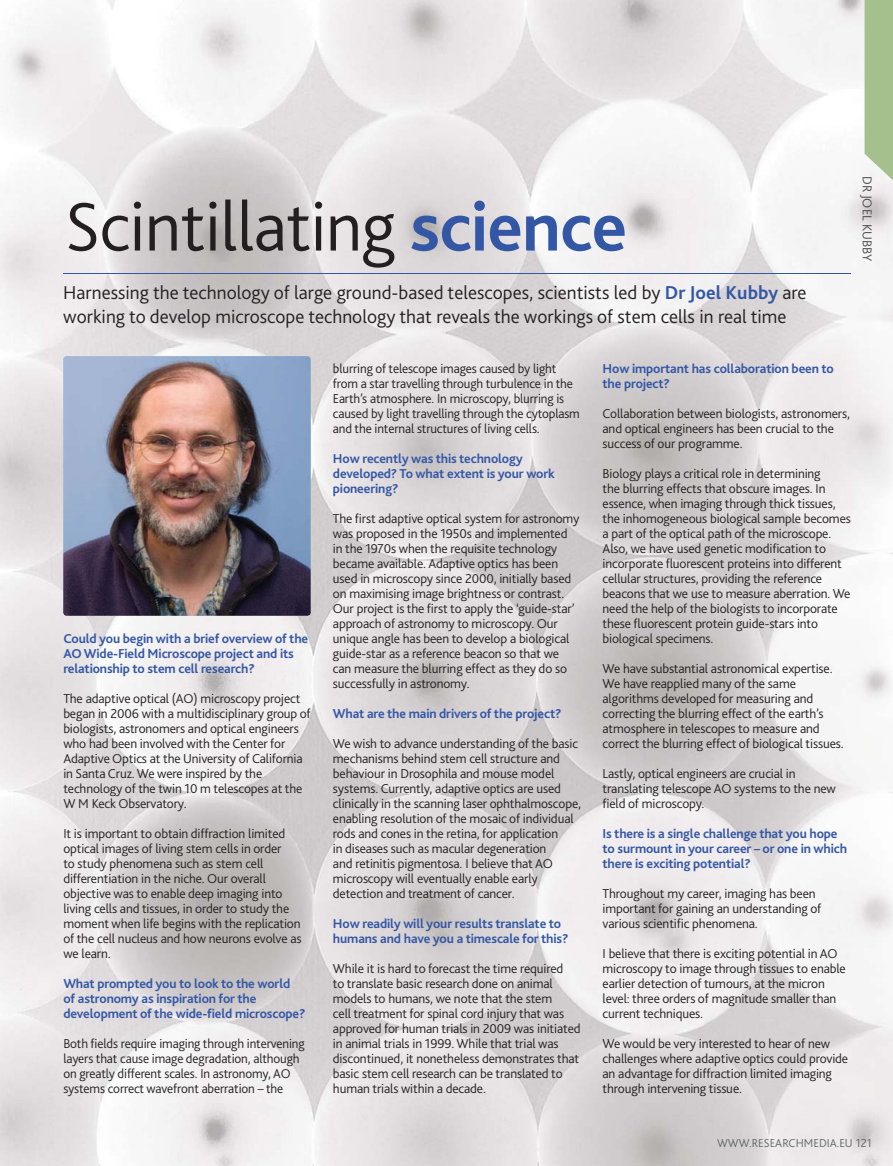
<style>
.page{position:relative;width:893px;height:1166px;background:#fff}
.page>*{position:absolute;margin:0;border:0;box-sizing:border-box;transform-origin:0 0}
.t1{font:300 72px "Bliss 2";letter-spacing:-.01em;color:#231f20}
.t2{font:300 19.5px/24px "Bliss 2";color:#231f20}
.t3{font:300 13.5px/15px "Bliss 2";letter-spacing:-.01em;color:#231f20}
.t4{font:700 13.5px/15px "Bliss 2";letter-spacing:-.01em;color:#3356a5}
.t5{font:300 13.5px "Bliss 2";color:#4c4c4e}
.t6{font:300 12px "Bliss 2";color:#636466}
.s1{font-weight:700;color:#3356a5}
</style>
<div class="page">
<img style="left:0;top:0;width:893px;height:1165px">
<hr style="left:63px;top:273px;width:788px;height:1px;background:#3356a5">
<img style="left:63px;top:356px;width:248px;height:259px;border-radius:3px">
<svg style="left:864px;top:0;width:29px;height:191px;background:#b1c79b"></svg>
<p class="t1" style="left:65px;top:199px;width:564px">Scintillating <span class="s1">science</span></p>
<p class="t2" style="left:63px;top:282px;width:745px">Harnessing the technology of large ground-based telescopes, scientists led by <span class="s1">Dr Joel Kubby</span> are working to develop microscope technology that reveals the workings of stem cells in real time</p>
<p class="t5" style="left:872px;top:176px;width:87px;rotate:90deg">DR JOEL KUBBY</p>
<p class="t4" style="left:63px;top:632px;width:246px">Could you begin with a brief overview of the<br>AO Wide-Field Microscope project and its relationship to stem cell research?</p>
<p class="t3" style="left:63px;top:692px;width:249px">The adaptive optical (AO) microscopy project began in 2006 with a multidisciplinary group of biologists, astronomers and optical engineers who had been involved with the Center for Adaptive Optics at the University of California in Santa Cruz. We were inspired by the technology of the twin 10 m telescopes at the W M Keck Observatory.</p>
<p class="t3" style="left:63px;top:827px;width:240px">It is important to obtain diffraction limited optical images of living stem cells in order<br>to study phenomena such as stem cell differentiation in the niche. Our overall objective was to enable deep imaging into living cells and tissues, in order to study the moment when life begins with the replication of the cell nucleus and how neurons evolve as we learn.</p>
<p class="t4" style="left:63px;top:977px;width:244px">What prompted you to look to the world<br>of astronomy as inspiration for the development of the wide-field microscope?</p>
<p class="t3" style="left:63px;top:1037px;width:243px">Both fields require imaging through intervening layers that cause image degradation, although on greatly different scales. In astronomy, AO systems correct wavefront aberration – the</p>
<p class="t3" style="left:333px;top:362px;width:248px">blurring of telescope images caused by light from a star travelling through turbulence in the Earth’s atmosphere. In microscopy, blurring is caused by light travelling through the cytoplasm and the internal structures of living cells.</p>
<p class="t4" style="left:333px;top:452px;width:223px">How recently was this technology developed? To what extent is your work pioneering?</p>
<p class="t3" style="left:333px;top:512px;width:248px">The first adaptive optical system for astronomy was proposed in the 1950s and implemented in the 1970s when the requisite technology became available. Adaptive optics has been used in microscopy since 2000, initially based on maximising image brightness or contrast.<br>Our project is the first to apply the ‘guide-star’ approach of astronomy to microscopy. Our unique angle has been to develop a biological guide-star as a reference beacon so that we can measure the blurring effect as they do so successfully in astronomy.</p>
<p class="t4" style="left:333px;top:707px;width:230px">What are the main drivers of the project?</p>
<p class="t3" style="left:333px;top:737px;width:250px">We wish to advance understanding of the basic mechanisms behind stem cell structure and behaviour in Drosophila and mouse model systems. Currently, adaptive optics are used clinically in the scanning laser ophthalmoscope, enabling resolution of the mosaic of individual rods and cones in the retina, for application<br>in diseases such as macular degeneration<br>and retinitis pigmentosa. I believe that AO microscopy will eventually enable early detection and treatment of cancer.</p>
<p class="t4" style="left:333px;top:917px;width:237px">How readily will your results translate to humans and have you a timescale for this?</p>
<p class="t3" style="left:333px;top:962px;width:249px">While it is hard to forecast the time required<br>to translate basic research done on animal models to humans, we note that the stem<br>cell treatment for spinal cord injury that was approved for human trials in 2009 was initiated in animal trials in 1999. While that trial was discontinued, it nonetheless demonstrates that basic stem cell research can be translated to human trials within a decade.</p>
<p class="t4" style="left:603px;top:362px;width:233px">How important has collaboration been to the project?</p>
<p class="t3" style="left:603px;top:407px;width:249px">Collaboration between biologists, astronomers, and optical engineers has been crucial to the success of our programme.</p>
<p class="t3" style="left:603px;top:467px;width:250px">Biology plays a critical role in determining<br>the blurring effects that obscure images. In essence, when imaging through thick tissues, the inhomogeneous biological sample becomes a part of the optical path of the microscope.<br>Also, we have used genetic modification to incorporate fluorescent proteins into different cellular structures, providing the reference beacons that we use to measure aberration. We need the help of the biologists to incorporate these fluorescent protein guide-stars into biological specimens.</p>
<p class="t3" style="left:603px;top:662px;width:243px">We have substantial astronomical expertise.<br>We have reapplied many of the same algorithms developed for measuring and correcting the blurring effect of the earth’s atmosphere in telescopes to measure and correct the blurring effect of biological tissues.</p>
<p class="t3" style="left:603px;top:767px;width:235px">Lastly, optical engineers are crucial in translating telescope AO systems to the new field of microscopy.</p>
<p class="t4" style="left:603px;top:827px;width:246px">Is there is a single challenge that you hope to surmount in your career – or one in which there is exciting potential?</p>
<p class="t3" style="left:603px;top:887px;width:220px">Throughout my career, imaging has been important for gaining an understanding of various scientific phenomena.</p>
<p class="t3" style="left:603px;top:947px;width:245px">I believe that there is exciting potential in AO microscopy to image through tissues to enable earlier detection of tumours, at the micron level: three orders of magnitude smaller than current techniques.</p>
<p class="t3" style="left:603px;top:1037px;width:247px">We would be very interested to hear of new challenges where adaptive optics could provide an advantage for diffraction limited imaging through intervening tissue.</p>
<p class="t6" style="left:717px;top:1138px;width:156px">WWW.RESEARCHMEDIA.EU 121</p>
</div>
